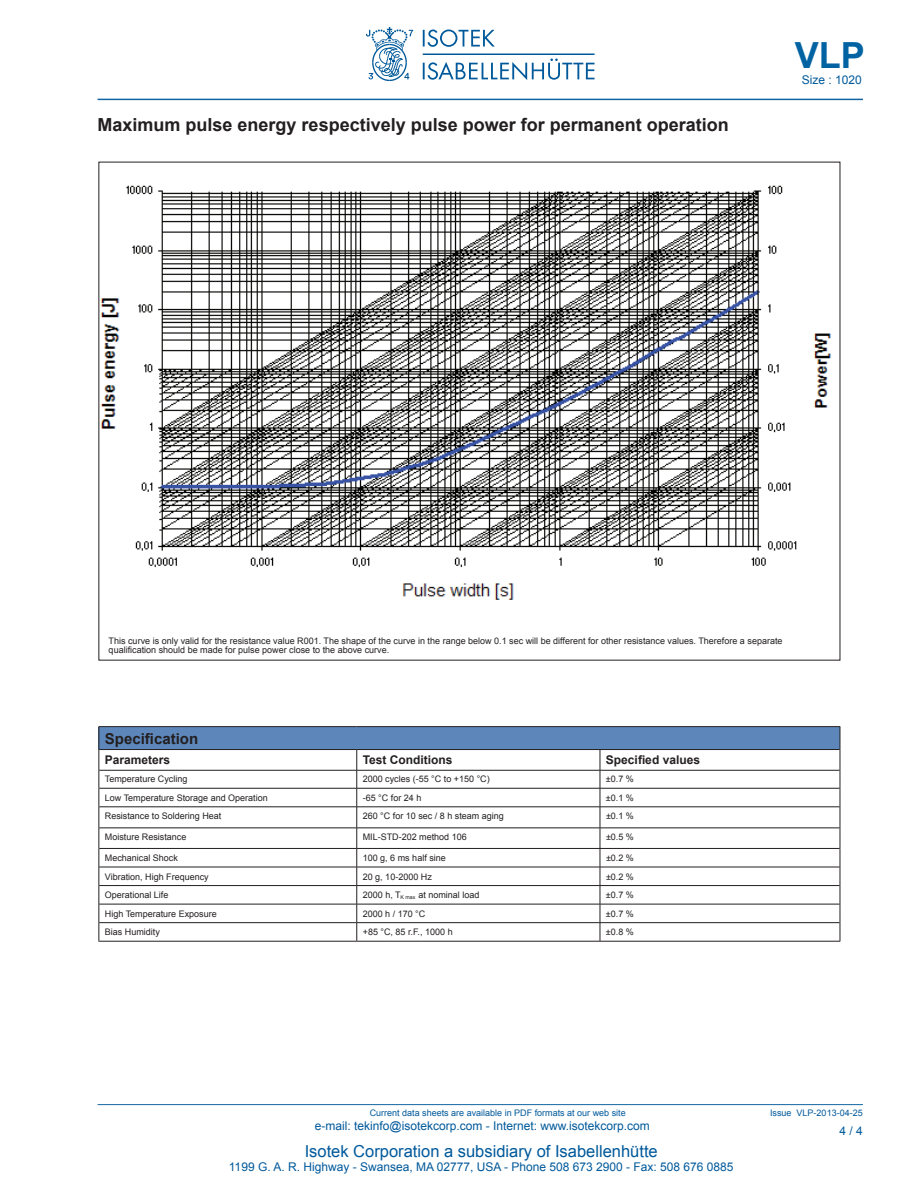
<style>
.page{position:relative;width:918px;height:1188px;background:#fff}
.page>*{position:absolute;margin:0;border:0;box-sizing:border-box;transform-origin:0 0}
.t1{font:700 36px "Arial";color:#0163a2}
.t2{font:700 18px "Arial";color:#231f20}
.t3{font:16.5px "Arial";color:#00599b}
.t4{font:700 15px "Arial";color:#231f20}
.t5{font:12px "Arial";color:#00599b}
.t6{font:700 12px "Arial";color:#231f20}
.t7{font:9px/9px "Arial";color:#231f20}
.t8{font:9px "Arial";color:#00599b}
</style>
<div class="page">
<hr style="left:98px;top:1104px;width:765px;height:1px;background:#00599b">
<hr style="left:98px;top:99px;width:765px;height:1px;background:#00599b">
<svg style="left:366px;top:27px;width:47px;height:54px"></svg>
<svg style="left:423px;top:30px;width:172px;height:50px"></svg>
<img style="left:100px;top:185px;width:732px;height:415px">
<hr style="left:98px;top:726px;width:259px;height:1px;background:#231f20">
<hr style="left:357px;top:726px;width:243px;height:1px;background:#231f20">
<hr style="left:600px;top:726px;width:240px;height:1px;background:#231f20">
<svg style="left:98px;top:727px;width:743px;height:214px"></svg>
<hr style="left:98px;top:941px;width:259px;height:1px;background:#231f20">
<hr style="left:357px;top:941px;width:243px;height:1px;background:#231f20">
<hr style="left:600px;top:941px;width:240px;height:1px;background:#231f20">
<h2 class="t2" style="left:98px;top:113px;width:633px">Maximum pulse energy respectively pulse power for permanent operation</h2>
<h1 class="t1" style="left:795px;top:31px;width:72px">VLP</h1>
<h3 class="t5" style="left:802px;top:72px;width:62px">Size : 1020</h3>
<p class="t7" style="left:109px;top:636px;width:675px">This curve is only valid for the resistance value R001. The shape of the curve in the range below 0.1 sec will be different for other resistance values. Therefore a separate qualification should be made for pulse power close to the above curve.</p>
<h3 class="t4" style="left:105px;top:728px;width:95px">Specification</h3>
<h3 class="t6" style="left:105px;top:752px;width:67px">Parameters</h3>
<h3 class="t6" style="left:363px;top:752px;width:91px">Test Conditions</h3>
<h3 class="t6" style="left:606px;top:752px;width:96px">Specified values</h3>
<p class="t7" style="left:105px;top:775px;width:84px">Temperature Cycling</p>
<p class="t7" style="left:363px;top:775px;width:128px">2000 cycles (-55 °C to +150 °C)</p>
<p class="t7" style="left:606px;top:775px;width:29px">±0.7 %</p>
<p class="t7" style="left:105px;top:793px;width:164px">Low Temperature Storage and Operation</p>
<p class="t7" style="left:363px;top:793px;width:60px">-65 °C for 24 h</p>
<p class="t7" style="left:606px;top:793px;width:29px">±0.1 %</p>
<p class="t7" style="left:105px;top:812px;width:118px">Resistance to Soldering Heat</p>
<p class="t7" style="left:363px;top:812px;width:143px">260 °C for 10 sec / 8 h steam aging</p>
<p class="t7" style="left:606px;top:812px;width:29px">±0.1 %</p>
<p class="t7" style="left:105px;top:833px;width:83px">Moisture Resistance</p>
<p class="t7" style="left:363px;top:833px;width:106px">MIL-STD-202 method 106</p>
<p class="t7" style="left:606px;top:833px;width:29px">±0.5 %</p>
<p class="t7" style="left:105px;top:853px;width:75px">Mechanical Shock</p>
<p class="t7" style="left:363px;top:853px;width:85px">100 g, 6 ms half sine</p>
<p class="t7" style="left:606px;top:853px;width:29px">±0.2 %</p>
<p class="t7" style="left:105px;top:872px;width:105px">Vibration, High Frequency</p>
<p class="t7" style="left:363px;top:872px;width:71px">20 g, 10-2000 Hz</p>
<p class="t7" style="left:606px;top:872px;width:29px">±0.2 %</p>
<p class="t7" style="left:105px;top:891px;width:65px">Operational Life</p>
<p class="t7" style="left:363px;top:891px;width:118px">2000 h, T<sub>K</sub> <sub>max</sub> at nominal load</p>
<p class="t7" style="left:606px;top:891px;width:29px">±0.7 %</p>
<p class="t7" style="left:105px;top:909px;width:113px">High Temperature Exposure</p>
<p class="t7" style="left:363px;top:909px;width:64px">2000 h / 170 °C</p>
<p class="t7" style="left:606px;top:909px;width:29px">±0.7 %</p>
<p class="t7" style="left:105px;top:928px;width:57px">Bias Humidity</p>
<p class="t7" style="left:363px;top:928px;width:91px">+85 °C, 85 r.F., 1000 h</p>
<p class="t7" style="left:606px;top:928px;width:29px">±0.8 %</p>
<p class="t8" style="left:370px;top:1107px;width:258px">Current data sheets are available in PDF formats at our web site</p>
<p class="t8" style="left:770px;top:1107px;width:94px">Issue VLP-2013-04-25</p>
<h3 class="t5" style="left:315px;top:1118px;width:336px">e-mail: tekinfo@isotekcorp.com - Internet: www.isotekcorp.com</h3>
<h3 class="t5" style="left:840px;top:1123px;width:25px">4 / 4</h3>
<h3 class="t3" style="left:305px;top:1140px;width:355px">Isotek Corporation a subsidiary of Isabellenhütte</h3>
<h3 class="t5" style="left:229px;top:1159px;width:506px">1199 G. A. R. Highway - Swansea, MA 02777, USA - Phone 508 673 2900 - Fax: 508 676 0885</h3>
</div>
